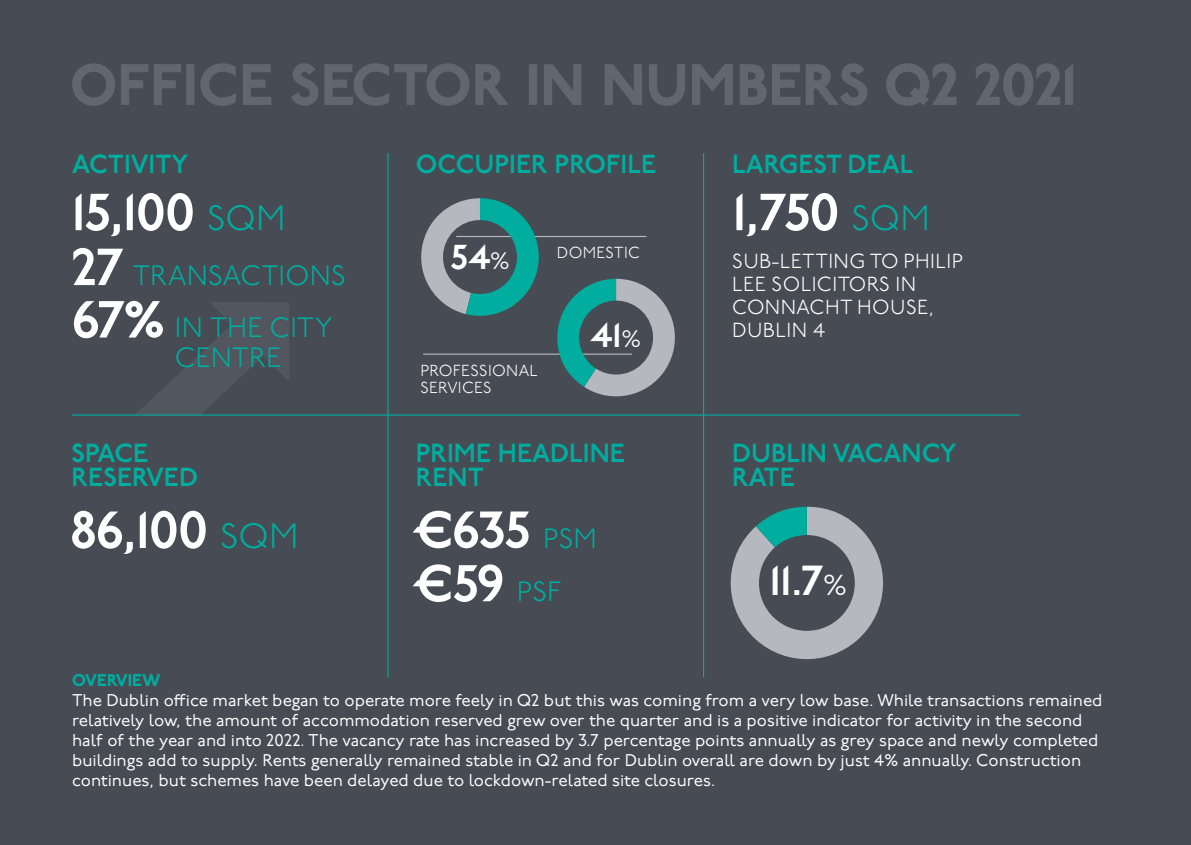
<style>
.page{position:relative;width:1191px;height:845px;background:#464b54}
.page>*{position:absolute;margin:0;border:0;box-sizing:border-box;transform-origin:0 0}
.t1{font:800 58.2px "P22 Underground";color:#62666f}
.t2{font:600 52px "P22 Underground";letter-spacing:-.015em;color:#fff}
.t3{font:600 51.4px "P22 Underground";color:#fff}
.t4{font:600 42px "P22 Underground";color:#fff}
.t5{font:600 34.6px "P22 Underground";color:#fff}
.t6{font:300 28px "P22 Underground";letter-spacing:.005em;color:#00ad9f}
.t7{font:600 26.2px/24.2px "P22 Underground";color:#00ad9f}
.t8{font:300 20.4px/23.2px "P22 Underground";letter-spacing:.02em;color:#fff}
.Grey_Text{font:17px/20px "P22 Underground";color:#fff}
.Grey_Text-2{font:800 17px "P22 Underground";color:#00ad9f}
.t9{font:300 16px/17.4px "P22 Underground";letter-spacing:.02em;color:#fff}
.s1{font-weight:300;font-size:35.2px;color:#00ad9f}
.s2{font-weight:300;font-size:23.8px}
.s3{font-weight:600;font-size:52px;color:#fff}
.s4{font-weight:300;font-size:28px;color:#00ad9f}
.s5{font-weight:300;font-size:29px}
</style>
<div class="page">
<hr style="left:387px;top:153px;width:1px;height:524px;background:#00ad9f">
<hr style="left:703px;top:153px;width:1px;height:524px;background:#00ad9f">
<svg style="left:137px;top:302px;width:152px;height:112px"></svg>
<hr style="left:72px;top:414px;width:947px;height:1px;background:#00ad9f">
<hr style="left:456px;top:236px;width:190px;height:1px;background:#b6b8c0">
<hr style="left:423px;top:353px;width:209px;height:2px;background:#b6b8c0">
<svg style="left:421px;top:198px;width:118px;height:118px"></svg>
<svg style="left:557px;top:279px;width:118px;height:118px"></svg>
<svg style="left:730px;top:507px;width:153px;height:153px"></svg>
<p class="t1" style="left:70px;top:51px;width:1008px">OFFICE SECTOR IN NUMBERS Q2 2021</p>
<p class="t7" style="left:72px;top:153px;width:118px">ACTIVITY</p>
<p class="t7" style="left:416px;top:153px;width:242px">OCCUPIER PROFILE</p>
<p class="t7" style="left:732px;top:153px;width:183px">LARGEST DEAL</p>
<p class="t2" style="left:72px;top:183px;width:215px">15,100 <span class="s1">SQM</span></p>
<p class="t2" style="left:732px;top:183px;width:199px">1,750 <span class="s1">SQM</span></p>
<p class="t5" style="left:450px;top:237px;width:61px">54<span class="s2">%</span></p>
<p class="t9" style="left:557px;top:245px;width:85px">DOMESTIC</p>
<p class="t6" style="left:72px;top:260px;width:276px"><span class="s3">27</span> TRANSACTIONS</p>
<p class="t8" style="left:732px;top:250px;width:232px">SUB-LETTING TO PHILIP<br>LEE SOLICITORS IN<br>CONNACHT HOUSE,</p>
<p class="t2" style="left:72px;top:290px;width:95px">67%</p>
<p class="t6" style="left:175px;top:312px;width:159px">IN THE CITY</p>
<p class="t8" style="left:732px;top:320px;width:95px">DUBLIN 4</p>
<p class="t6" style="left:175px;top:342px;width:108px">CENTRE</p>
<p class="t5" style="left:590px;top:316px;width:52px">41<span class="s2">%</span></p>
<p class="t9" style="left:420px;top:362px;width:119px">PROFESSIONAL<br>SERVICES</p>
<p class="t7" style="left:72px;top:442px;width:128px">SPACE<br>RESERVED</p>
<p class="t7" style="left:416px;top:442px;width:211px">PRIME HEADLINE<br>RENT</p>
<p class="t7" style="left:732px;top:442px;width:226px">DUBLIN VACANCY<br>RATE</p>
<p class="t3" style="left:412px;top:501px;width:186px">€635 <span class="s4">PSM</span></p>
<p class="t3" style="left:412px;top:555px;width:151px">€59 <span class="s4">PSF</span></p>
<p class="t2" style="left:70px;top:501px;width:230px">86,100 <span class="s1">SQM</span></p>
<p class="t4" style="left:769px;top:557px;width:79px">11.7<span class="s5">%</span></p>
<p class="Grey_Text-2" style="left:72px;top:670px;width:90px">OVERVIEW</p>
<p class="Grey_Text" style="left:72px;top:690px;width:1032px">The Dublin office market began to operate more feely in Q2 but this was coming from a very low base. While transactions remained relatively low, the amount of accommodation reserved grew over the quarter and is a positive indicator for activity in the second half of the year and into 2022. The vacancy rate has increased by 3.7 percentage points annually as grey space and newly completed buildings add to supply. Rents generally remained stable in Q2 and for Dublin overall are down by just 4% annually. Construction continues, but schemes have been delayed due to lockdown-related site closures.</p>
</div>
